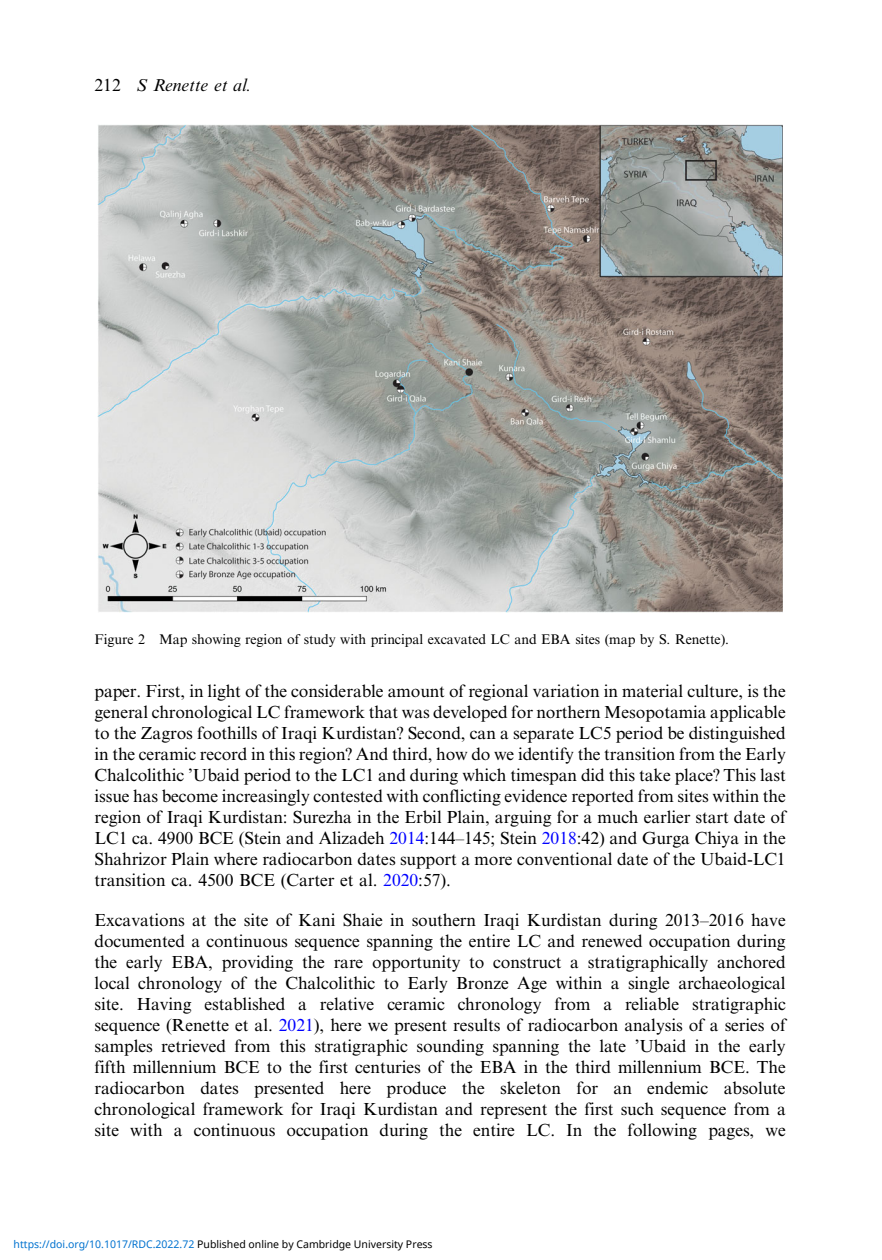
<style>
.page{position:relative;width:882px;height:1260px;background:#fff}
.page>*{position:absolute;margin:0;border:0;box-sizing:border-box;transform-origin:0 0}
.t1{font:17.5px/21px "Adv O Ta 20 b 42 a 7";color:#000;text-align:justify}
.t2{font:17.5px "Adv OT5 cf 73554.I";color:#000}
.t3{font:14px "Adv O Ta 20 b 42 a 7";color:#000}
.t4{font:10.5px "Noto Sans";color:#000}
.s1{font-family:"Adv O Ta 20 b 42 a 7"}
.s2{font-style:inherit}
.s3{color:#00f}
.s4{color:#0172cf}
</style>
<div class="page">
<img style="left:97px;top:125px;width:686px;height:487px">
<p class="t2" style="left:95px;top:78px;width:158px"><span class="s1">212</span> S Renette et al.</p>
<p class="t3" style="left:95px;top:634px;width:636px">Figure 2 Map showing region of study with principal excavated LC and EBA sites (map by S. Renette).</p>
<p class="t1" style="left:95px;top:682px;width:693px">paper. First, in light of the considerable amount of regional variation in material culture, is the general chronological LC framework that was developed for northern Mesopotamia applicable to the Zagros foothills of Iraqi Kurdistan? Second, can a separate LC5 period be distinguished in the ceramic record in this region? And third, how do we identify the transition from the Early Chalcolithic <span class="s2">’</span>Ubaid period to the LC1 and during which timespan did this take place? This last issue has become increasingly contested with conflicting evidence reported from sites within the region of Iraqi Kurdistan: Surezha in the Erbil Plain, arguing for a much earlier start date of LC1 ca. 4900 BCE (Stein and Alizadeh <span class="s3">2014</span>:144<span class="s2">–</span>145; Stein <span class="s3">2018</span>:42) and Gurga Chiya in the Shahrizor Plain where radiocarbon dates support a more conventional date of the Ubaid-LC1 transition ca. 4500 BCE (Carter et al. <span class="s3">2020</span>:57).</p>
<p class="t1" style="left:95px;top:911px;width:693px">Excavations at the site of Kani Shaie in southern Iraqi Kurdistan during 2013<span class="s2">–</span>2016 have documented a continuous sequence spanning the entire LC and renewed occupation during the early EBA, providing the rare opportunity to construct a stratigraphically anchored local chronology of the Chalcolithic to Early Bronze Age within a single archaeological site. Having established a relative ceramic chronology from a reliable stratigraphic sequence (Renette et al. <span class="s3">2021</span>), here we present results of radiocarbon analysis of a series of samples retrieved from this stratigraphic sounding spanning the late <span class="s2">’</span>Ubaid in the early fifth millennium BCE to the first centuries of the EBA in the third millennium BCE. The radiocarbon dates presented here produce the skeleton for an endemic absolute chronological framework for Iraqi Kurdistan and represent the first such sequence from a site with a continuous occupation during the entire LC. In the following pages, we</p>
<p class="t4" style="left:14px;top:1236px;width:421px"><span class="s4">https://doi.org/10.1017/RDC.2022.72</span> Published online by Cambridge University Press</p>
</div>
